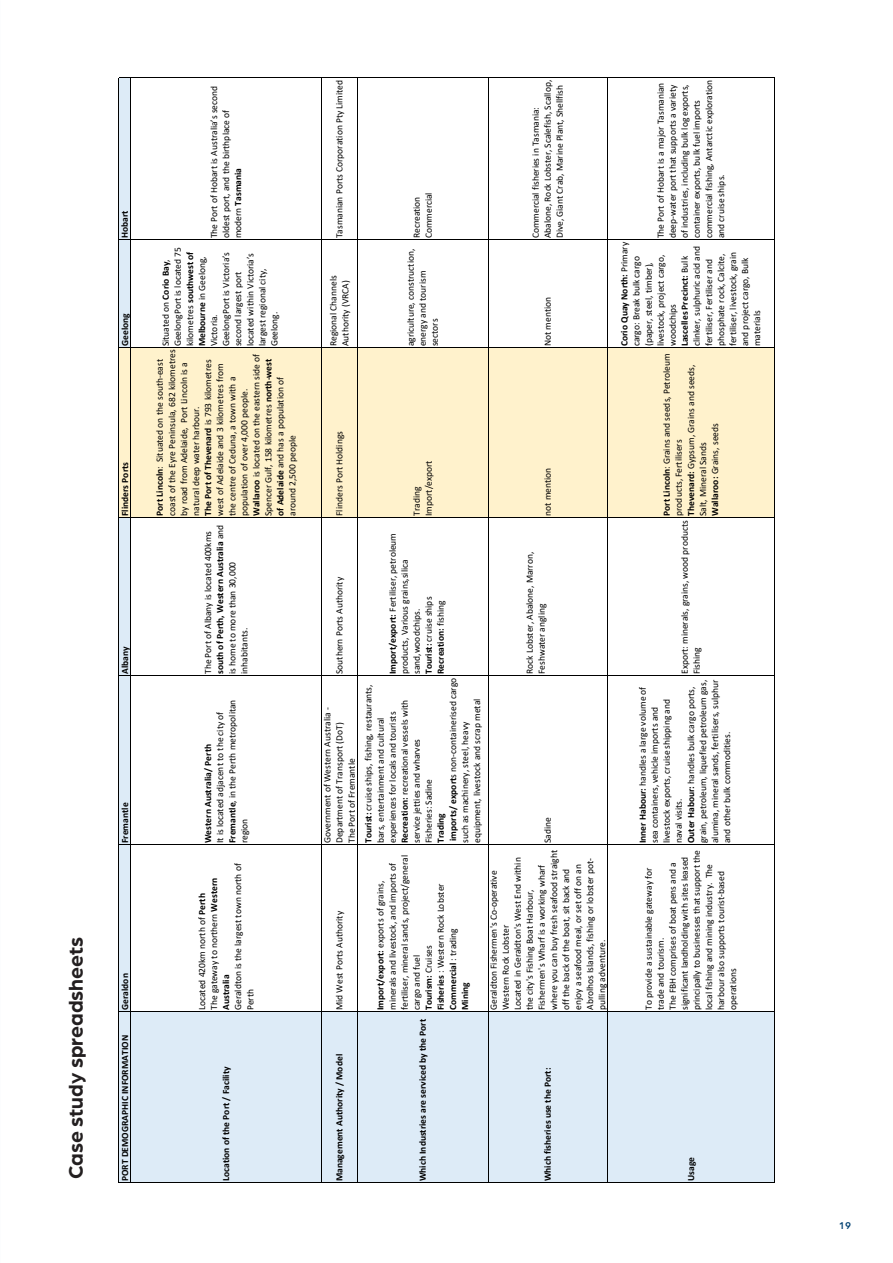
<style>
.page{position:relative;width:893px;height:1263px;background:#fff}
.page>*{position:absolute;margin:0;border:0;box-sizing:border-box;transform-origin:0 0}
.t1{font:700 21px "Arboria";color:#231f20}
.t2{font:500 10.5px "Arboria";color:#004071}
.t3{font:9.45px/12px "Calibri";color:#000}
.t4{font:700 9.45px "Calibri";color:#000}
.s1{font-weight:700}
</style>
<div class="page">
<div style="left:119px;top:517px;width:12px;height:665px;background:#ddebf7"></div>
<div style="left:119px;top:348px;width:12px;height:169px;background:#fff2cc"></div>
<div style="left:119px;top:78px;width:12px;height:270px;background:#ddebf7"></div>
<div style="left:131px;top:1011px;width:643px;height:171px;background:#ddebf7"></div>
<div style="left:131px;top:348px;width:643px;height:169px;background:#fff2cc"></div>
<hr style="left:119px;top:1182px;width:655px;height:1px;background:#000">
<hr style="left:119px;top:1011px;width:655px;height:1px;background:#000">
<hr style="left:119px;top:844px;width:655px;height:1px;background:#000">
<hr style="left:119px;top:675px;width:655px;height:1px;background:#000">
<hr style="left:119px;top:517px;width:655px;height:1px;background:#000">
<hr style="left:119px;top:348px;width:655px;height:1px;background:#000">
<hr style="left:119px;top:240px;width:655px;height:1px;background:#000">
<hr style="left:119px;top:78px;width:655px;height:1px;background:#000">
<hr style="left:119px;top:78px;width:1px;height:1104px;background:#000">
<hr style="left:130px;top:78px;width:1px;height:1104px;background:#000">
<hr style="left:321px;top:78px;width:1px;height:1104px;background:#000">
<hr style="left:357px;top:78px;width:1px;height:1104px;background:#000">
<hr style="left:488px;top:78px;width:1px;height:1104px;background:#000">
<hr style="left:607px;top:78px;width:1px;height:1104px;background:#000">
<hr style="left:774px;top:78px;width:1px;height:1104px;background:#000">
<h1 class="t1" style="left:61px;top:1179px;width:244px;rotate:-90deg">Case study spreadsheets</h1>
<p class="t4" style="left:118px;top:238px;width:29px;rotate:-90deg">Hobart</p>
<p class="t4" style="left:118px;top:346px;width:34px;rotate:-90deg">Geelong</p>
<p class="t4" style="left:118px;top:516px;width:56px;rotate:-90deg">Flinders Ports</p>
<p class="t4" style="left:118px;top:674px;width:29px;rotate:-90deg">Albany</p>
<p class="t4" style="left:118px;top:843px;width:42px;rotate:-90deg">Fremantle</p>
<p class="t4" style="left:118px;top:1010px;width:38px;rotate:-90deg">Geraldon</p>
<p class="t4" style="left:118px;top:1181px;width:148px;rotate:-90deg">PORT DEMOGRAPHIC INFORMATION</p>
<p class="t3" style="left:208px;top:238px;width:154px;rotate:-90deg">The Port of Hobart is Australia’s second oldest port, and the birthplace of modern <span class="s1">Tasmania</span></p>
<p class="t3" style="left:160px;top:346px;width:101px;rotate:-90deg">Situated on <span class="s1">Corio Bay</span>,<br>GeelongPort is located 75 kilometres <span class="s1">southwest of<br>Melbourne</span> in Geelong,<br>Victoria.<br>GeelongPort is Victoria’s second largest port located within Victoria’s largest regional city,<br>Geelong.</p>
<p class="t3" style="left:154px;top:516px;width:168px;rotate:-90deg"><span class="s1">Port Lincoln</span>: Situated on the south-east coast of the Eyre Peninsula, 682 kilometres by road from Adelaide, Port Lincoln is a natural deep water harbour.<br><span class="s1">The Port of Thevenard</span> is 793 kilometres west of Adelaide and 3 kilometres from the centre of Ceduna, a town with a population of over 4,000 people.<br><span class="s1">Wallaroo</span> is located on the eastern side of Spencer Gulf, 158 kilometres <span class="s1">north-west of Adelaide</span> and has a population of around 2,500 people</p>
<p class="t3" style="left:202px;top:674px;width:151px;rotate:-90deg">The Port of Albany is located 400kms <span class="s1">south of Perth, Western Australia</span> and is home to more than 30,000 inhabitants.</p>
<p class="t3" style="left:214px;top:843px;width:145px;rotate:-90deg">It is located adjacent to the city of<br><span class="s1">Fremantle</span>, in the Perth metropolitan region</p>
<p class="t4" style="left:201px;top:843px;width:101px;rotate:-90deg">Western Australia/ Perth</p>
<p class="t3" style="left:232px;top:1010px;width:148px;rotate:-90deg">Geraldton is the largest town north of<br>Perth</p>
<p class="t3" style="left:196px;top:1010px;width:134px;rotate:-90deg">Located 420km north of <span class="s1">Perth<br></span>The gateway to northern <span class="s1">Western<br>Australia</span></p>
<p class="t4" style="left:219px;top:1181px;width:116px;rotate:-90deg">Location of the Port / Facility</p>
<p class="t3" style="left:333px;top:238px;width:160px;rotate:-90deg">Tasmanian Ports Corporation Pty Limited</p>
<p class="t3" style="left:327px;top:346px;width:72px;rotate:-90deg">Regional Channels<br>Authority (VRCA)</p>
<p class="t3" style="left:410px;top:238px;width:47px;rotate:-90deg">Recreation<br>Commercial</p>
<p class="t3" style="left:404px;top:346px;width:99px;rotate:-90deg">agriculture, construction, energy and tourism sectors</p>
<p class="t3" style="left:529px;top:238px;width:160px;rotate:-90deg">Commercial fisheries in Tasmania:<br>Abalone, Rock Lobster, Scalefish, Scallop,<br>Dive, Giant Crab, Marine Plant, Shellfish</p>
<p class="t3" style="left:541px;top:346px;width:51px;rotate:-90deg">Not mention</p>
<p class="t3" style="left:333px;top:516px;width:86px;rotate:-90deg">Flinders Port Holdings</p>
<p class="t3" style="left:333px;top:674px;width:99px;rotate:-90deg">Southern Ports Authority</p>
<p class="t3" style="left:321px;top:843px;width:137px;rotate:-90deg">Government of Western Australia -<br>Department of Transport (DoT)<br>The Port of Fremantle</p>
<p class="t3" style="left:333px;top:1010px;width:100px;rotate:-90deg">Mid West Ports Authority</p>
<p class="t4" style="left:333px;top:1181px;width:129px;rotate:-90deg">Management Authority / Model</p>
<p class="t3" style="left:410px;top:516px;width:57px;rotate:-90deg">Trading<br>Import/export</p>
<p class="t3" style="left:386px;top:674px;width:143px;rotate:-90deg"><span class="s1">Import/export:</span> Fertiliser, petroleum products, Various grains,silica sand,woodchips.<br><span class="s1">Tourist:</span> cruise ships<br><span class="s1">Recreation:</span> fishing</p>
<p class="t3" style="left:362px;top:843px;width:160px;rotate:-90deg"><span class="s1">Tourist:</span> cruise ships, fishing, restaurants, bars, entertainment and cultural experiences for locals and tourists <span class="s1">Recreation:</span> recreational vessels with service jetties and wharves<br>Fisheries: Sadine</p>
<p class="t3" style="left:435px;top:843px;width:167px;rotate:-90deg"><span class="s1">Trading<br>imports/ export</span>s non-containerised cargo such as machinery, steel, heavy equipment, livestock and scrap metal</p>
<p class="t3" style="left:374px;top:1010px;width:156px;rotate:-90deg"><span class="s1">Import/export:</span> exports of grains, minerals and livestock, and imports of fertiliser, mineral sands, project/general cargo and fuel<br><span class="s1">Tourism:</span> Cruises<br><span class="s1">Fisheries</span> : Western Rock Lobster<br><span class="s1">Commercial</span> : trading<br><span class="s1">Mining</span></p>
<p class="t4" style="left:416px;top:1181px;width:164px;rotate:-90deg">Which Industries are serviced by the Port</p>
<p class="t3" style="left:541px;top:516px;width:50px;rotate:-90deg">not mention</p>
<p class="t3" style="left:523px;top:674px;width:124px;rotate:-90deg">Rock Lobster, Abalone, Marron,<br>Feshwater angling</p>
<p class="t3" style="left:541px;top:843px;width:27px;rotate:-90deg">Sadine</p>
<p class="t3" style="left:487px;top:1010px;width:161px;rotate:-90deg">Geraldton Fishermen's Co-operative Western Rock Lobster<br>Located in Geraldton's West End within the city's Fishing Boat Harbour, Fishermen's Wharf is a working wharf where you can buy fresh seafood straight off the back of the boat, sit back and enjoy a seafood meal, or set off on an Abrolhos Islands, fishing or lobster pot&shy;pulling adventure.</p>
<p class="t4" style="left:541px;top:1181px;width:115px;rotate:-90deg">Which fisheries use the Port:</p>
<p class="t3" style="left:654px;top:238px;width:160px;rotate:-90deg">The Port of Hobart is a major Tasmanian deep-water port that supports a variety of industries, including bulk log exports, container exports, bulk fuel imports commercial fishing, Antarctic exploration and cruise ships.</p>
<p class="t3" style="left:618px;top:346px;width:106px;rotate:-90deg"><span class="s1">Corio Quay North:</span> Primary cargo: Break bulk cargo (paper, steel, timber), livestock, project cargo, woodchips<br><span class="s1">Lascelles Precinct:</span> Bulk clinker, sulphuric acid and fertiliser, Fertiliser and phosphate rock, Calcite, fertiliser, livestock, grain and project cargo, Bulk materials</p>
<p class="t3" style="left:660px;top:516px;width:164px;rotate:-90deg"><span class="s1">Port Lincoln</span>: Grains and seeds, Petroleum products, Fertilisers<br><span class="s1">Thevenard:</span> Gypsum, Grains and seeds,<br>Salt, Mineral Sands<br><span class="s1">Wallaroo:</span> Grains, seeds</p>
<p class="t3" style="left:678px;top:674px;width:155px;rotate:-90deg">Export: minerals, grains, wood products<br>Fishing</p>
<p class="t3" style="left:636px;top:843px;width:165px;rotate:-90deg"><span class="s1">Inner Habour:</span> handles a large volume of sea containers, vehicle imports and livestock exports, cruise shipping and naval visits.<br><span class="s1">Outer Habour:</span> handles bulk cargo ports, grain, petroleum, liquefied petroleum gas, alumina, mineral sands, fertilisers, sulphur and other bulk commodities.</p>
<p class="t3" style="left:642px;top:1010px;width:162px;rotate:-90deg">To provide a sustainable gateway for trade and tourism.<br>The FBH comprises of boat pens and a significant landholding with sites leased principally to businesses that support the local fishing and mining industry. The harbour also supports tourist-based operations</p>
<p class="t4" style="left:684px;top:1181px;width:26px;rotate:-90deg">Usage</p>
<p class="t2" style="left:839px;top:1218px;width:14px">19</p>
</div>
